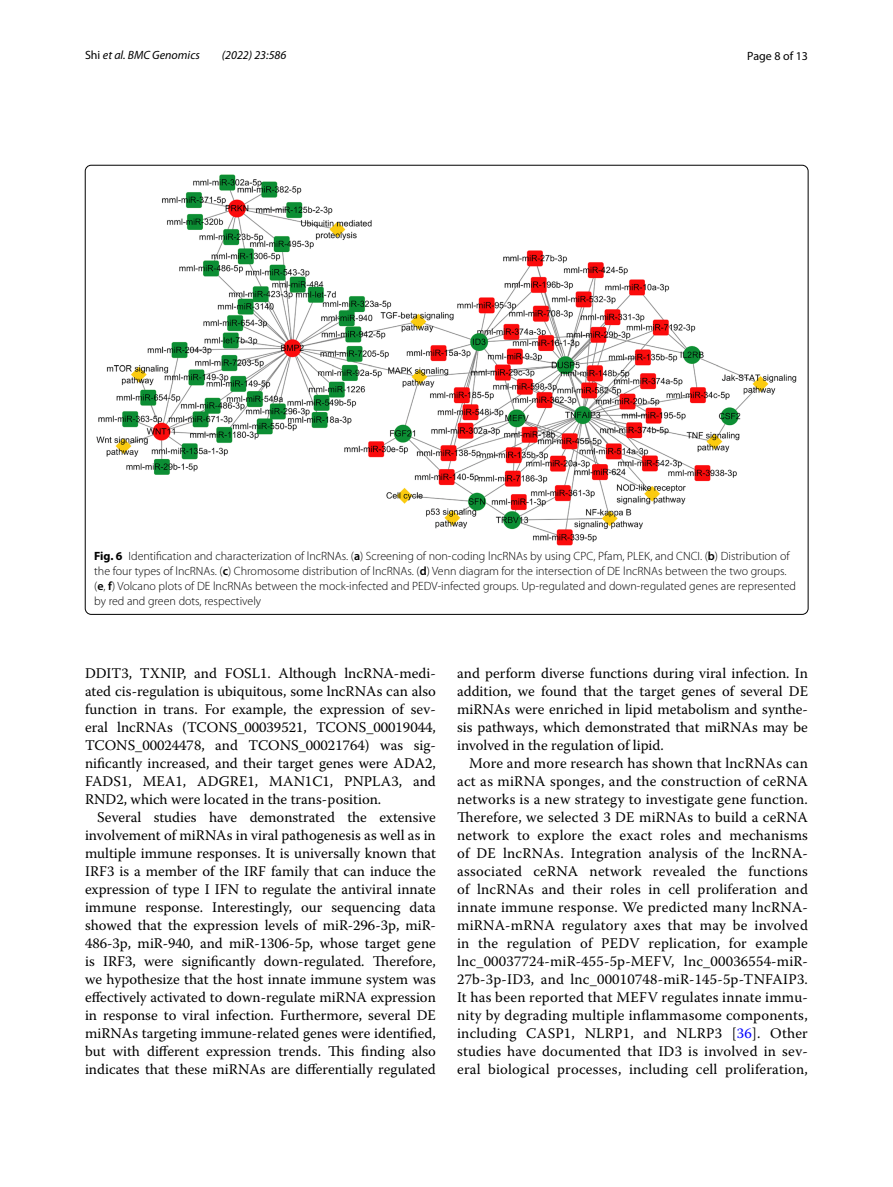
<style>
.page{position:relative;width:893px;height:1187px;background:#fff}
.page>*{position:absolute;margin:0;border:0;box-sizing:border-box;transform-origin:0 0}
.t1{font:14.7px/18px "Warnock Pro";color:#000;text-align:justify}
.t2{font:300 12px/15px "Myriad Pro";color:#000}
.t3{font:italic 12px "Myriad Pro";color:#000}
.t4{font:12px "Myriad Pro";color:#000}
.s1{font-style:normal}
.s2{font-weight:700}
.s3{font-weight:600}
.s4{color:#00f}
</style>
<div class="page">
<img style="left:96px;top:174px;width:701px;height:371px">
<p class="t3" style="left:85px;top:48px;width:116px"><span class="s1">Shi</span> et al. BMC Genomics</p>
<p class="t3" style="left:222px;top:48px;width:66px">(2022) 23:586</p>
<p class="t4" style="left:747px;top:48px;width:62px">Page 8 of 13</p>
<p class="t2" style="left:94px;top:549px;width:703px"><span class="s2">Fig. 6</span> Identification and characterization of lncRNAs. (<span class="s3">a</span>) Screening of non-coding lncRNAs by using CPC, Pfam, PLEK, and CNCI. (<span class="s3">b</span>) Distribution of the four types of lncRNAs. (<span class="s3">c</span>) Chromosome distribution of lncRNAs. (<span class="s3">d</span>) Venn diagram for the intersection of DE lncRNAs between the two groups. (<span class="s3">e</span>, <span class="s3">f</span>) Volcano plots of DE lncRNAs between the mock-infected and PEDV-infected groups. Up-regulated and down-regulated genes are represented by red and green dots, respectively</p>
<p class="t1" style="left:85px;top:664px;width:352px">DDIT3, TXNIP, and FOSL1. Although lncRNA-medi&shy;ated cis-regulation is ubiquitous, some lncRNAs can also function in trans. For example, the expression of sev&shy;eral lncRNAs (TCONS_00039521, TCONS_00019044, TCONS_00024478, and TCONS_00021764) was sig&shy;nificantly increased, and their target genes were ADA2, FADS1, MEA1, ADGRE1, MAN1C1, PNPLA3, and RND2, which were located in the trans-position.</p>
<p class="t1" style="left:85px;top:808px;width:352px;text-indent:12px">Several studies have demonstrated the extensive involvement of miRNAs in viral pathogenesis as well as in multiple immune responses. It is universally known that IRF3 is a member of the IRF family that can induce the expression of type I IFN to regulate the antiviral innate immune response. Interestingly, our sequencing data showed that the expression levels of miR-296-3p, miR-486-3p, miR-940, and miR-1306-5p, whose target gene is IRF3, were significantly down-regulated. Therefore, we hypothesize that the host innate immune system was effectively activated to down-regulate miRNA expression in response to viral infection. Furthermore, several DE miRNAs targeting immune-related genes were identified, but with different expression trends. This finding also indicates that these miRNAs are differentially regulated</p>
<p class="t1" style="left:457px;top:664px;width:352px">and perform diverse functions during viral infection. In addition, we found that the target genes of several DE miRNAs were enriched in lipid metabolism and synthe&shy;sis pathways, which demonstrated that miRNAs may be involved in the regulation of lipid.</p>
<p class="t1" style="left:457px;top:754px;width:352px;text-indent:12px">More and more research has shown that lncRNAs can act as miRNA sponges, and the construction of ceRNA networks is a new strategy to investigate gene function.<br>Therefore, we selected 3 DE miRNAs to build a ceRNA network to explore the exact roles and mechanisms of DE lncRNAs. Integration analysis of the lncRNA&shy;associated ceRNA network revealed the functions of lncRNAs and their roles in cell proliferation and innate immune response. We predicted many lncRNA&shy;miRNA-mRNA regulatory axes that may be involved in the regulation of PEDV replication, for example lnc_00037724-miR-455-5p-MEFV, lnc_00036554-miR-27b-3p-ID3, and lnc_00010748-miR-145-5p-TNFAIP3.<br>It has been reported that MEFV regulates innate immu&shy;nity by degrading multiple inflammasome components, including CASP1, NLRP1, and NLRP3 [<span class="s4">36</span>]. Other studies have documented that ID3 is involved in sev&shy;eral biological processes, including cell proliferation,</p>
</div>
